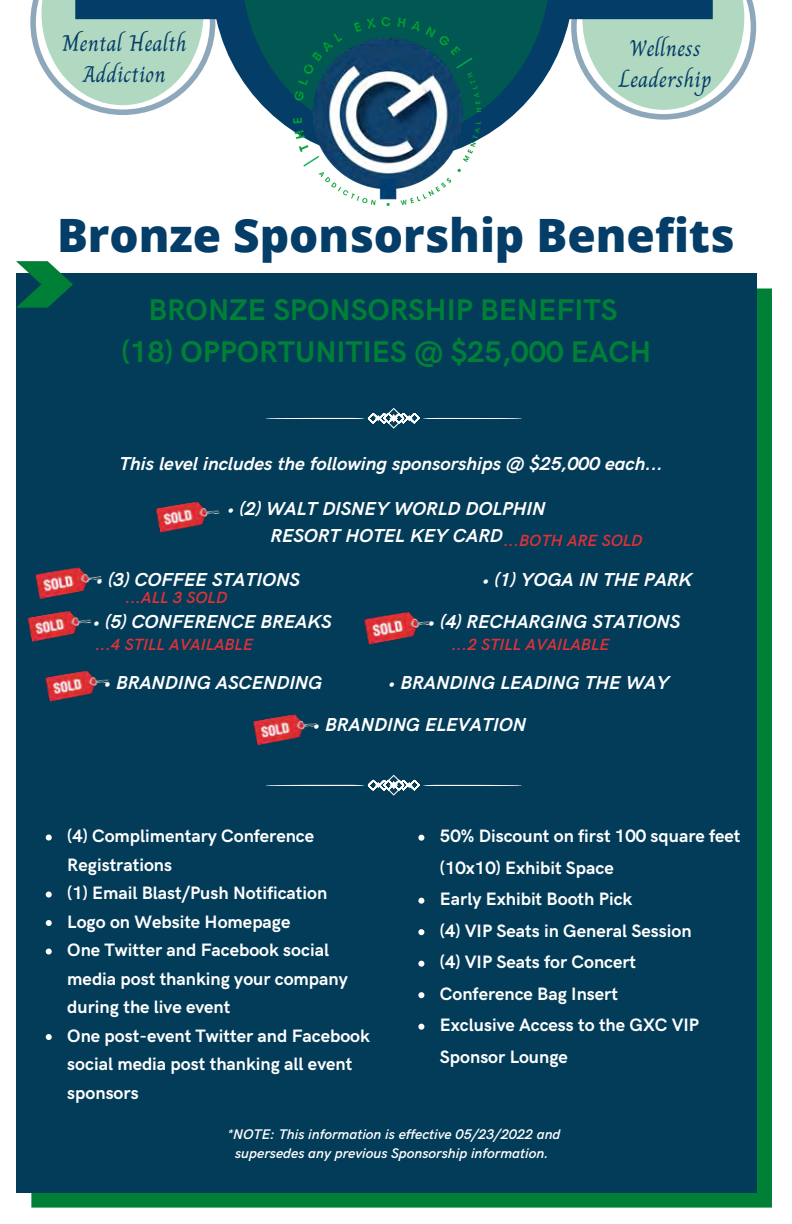
<style>
.page{position:relative;width:792px;height:1224px;background:#fff}
.page>*{position:absolute;margin:0;border:0;box-sizing:border-box;transform-origin:0 0}
.t1{font:800 46px "Open Sans";color:#033d68}
.t2{font:700 30px/42px "HK Grotesk";color:#008037;text-align:center}
.t3{font:22.8px/31.2px "Charm";color:#033d68;text-align:center}
.t4{font:italic 700 18.8px/27px "HK Grotesk";color:#fff;text-align:center}
.t5{font:700 18px/28.4px "HK Grotesk";color:#fff}
.t6{font:italic 600 16.2px "HK Grotesk";color:#e13137}
.t7{font:italic 600 14px/18.6px "HK Grotesk";color:#fff;text-align:center}
</style>
<div class="page">
<div style="left:31px;top:288px;width:741px;height:920px;background:#008037"></div>
<div style="left:16px;top:273px;width:741px;height:919px;background:#033c59"></div>
<svg style="left:16px;top:261px;width:57px;height:47px"></svg>
<svg style="left:46px;top:835px;width:6px;height:6px"></svg>
<svg style="left:46px;top:892px;width:6px;height:6px"></svg>
<svg style="left:46px;top:920px;width:6px;height:6px"></svg>
<svg style="left:46px;top:949px;width:6px;height:6px"></svg>
<svg style="left:46px;top:1034px;width:6px;height:6px"></svg>
<img style="left:35px;top:567px;width:67px;height:28px">
<svg style="left:30px;top:0;width:45px;height:102px"></svg>
<svg style="left:713px;top:0;width:43px;height:106px"></svg>
<svg style="left:75px;top:0;width:638px;height:120px;fill:#b1d8c1"></svg>
<svg style="left:241px;top:0;width:309px;height:138px;fill:#015853"></svg>
<img style="left:293px;top:18px;width:188px;height:187px">
<img style="left:155px;top:501px;width:65px;height:32px">
<svg style="left:266px;top:775px;width:256px;height:21px"></svg>
<svg style="left:266px;top:408px;width:256px;height:21px"></svg>
<img style="left:45px;top:670px;width:64px;height:32px">
<img style="left:364px;top:612px;width:68px;height:33px">
<img style="left:27px;top:595px;width:65px;height:47px">
<svg style="left:418px;top:835px;width:6px;height:6px"></svg>
<svg style="left:418px;top:898px;width:6px;height:6px"></svg>
<svg style="left:418px;top:929px;width:6px;height:6px"></svg>
<svg style="left:418px;top:961px;width:6px;height:6px"></svg>
<svg style="left:418px;top:992px;width:6px;height:6px"></svg>
<svg style="left:418px;top:1024px;width:6px;height:6px"></svg>
<img style="left:253px;top:714px;width:64px;height:32px">
<p class="t3" style="left:62px;top:28px;width:126px">Mental Health<br>Addiction</p>
<p class="t3" style="left:619px;top:32px;width:94px">Wellness<br>Leadership</p>
<h1 class="t1" style="left:57px;top:203px;width:679px">Bronze Sponsorship Benefits</h1>
<h2 class="t2" style="left:122px;top:290px;width:531px">BRONZE SPONSORSHIP BENEFITS<br>(18) OPPORTUNITIES @ $25,000 EACH</h2>
<p class="t4" style="left:119px;top:451px;width:545px">This level includes the following sponsorships @ $25,000 each...</p>
<p class="t4" style="left:228px;top:496px;width:319px">• (2) WALT DISNEY WORLD DOLPHIN<br>RESORT HOTEL KEY CARD</p>
<p class="t4" style="left:96px;top:567px;width:205px">• (3) COFFEE STATIONS</p>
<p class="t4" style="left:482px;top:567px;width:211px">• (1) YOGA IN THE PARK</p>
<p class="t4" style="left:93px;top:609px;width:240px">• (5) CONFERENCE BREAKS</p>
<p class="t4" style="left:428px;top:609px;width:254px">• (4) RECHARGING STATIONS</p>
<p class="t6" style="left:504px;top:531px;width:140px">...BOTH ARE SOLD</p>
<p class="t6" style="left:126px;top:588px;width:103px">...ALL 3 SOLD</p>
<p class="t6" style="left:95px;top:636px;width:159px">...4 STILL AVAILABLE</p>
<p class="t6" style="left:452px;top:635px;width:159px">...2 STILL AVAILABLE</p>
<p class="t4" style="left:104px;top:670px;width:220px">• BRANDING ASCENDING</p>
<p class="t4" style="left:388px;top:670px;width:282px">• BRANDING LEADING THE WAY</p>
<p class="t4" style="left:313px;top:712px;width:214px">• BRANDING ELEVATION</p>
<p class="t5" style="left:67px;top:822px;width:304px">(4) Complimentary Conference<br>Registrations<br>(1) Email Blast/Push Notification<br>Logo on Website Homepage<br>One Twitter and Facebook social media post thanking your company during the live event<br>One post-event Twitter and Facebook social media post thanking all event sponsors</p>
<p class="t5" style="left:440px;top:821px;width:302px;line-height:31.4px">50% Discount on first 100 square feet (10x10) Exhibit Space<br>Early Exhibit Booth Pick<br>(4) VIP Seats in General Session<br>(4) VIP Seats for Concert<br>Conference Bag Insert<br>Exclusive Access to the GXC VIP<br>Sponsor Lounge</p>
<p class="t7" style="left:227px;top:1125px;width:335px">*NOTE: This information is effective 05/23/2022 and supersedes any previous Sponsorship information.</p>
</div>
